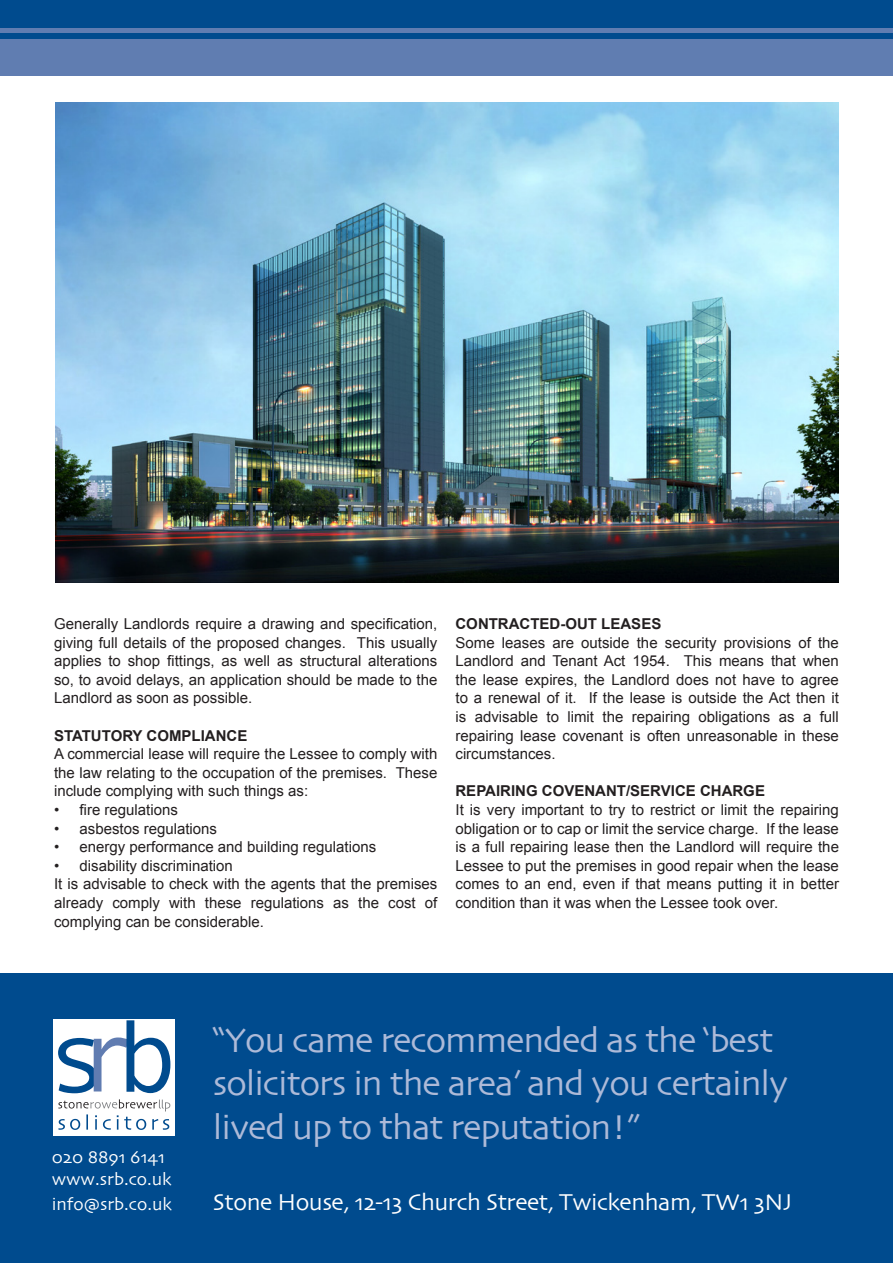
<style>
.page{position:relative;width:893px;height:1263px;background:#fff}
.page>*{position:absolute;margin:0;border:0;box-sizing:border-box;transform-origin:0 0}
.t1{font:36px/43.5px "Skia";letter-spacing:-.03em;color:#adbad8}
.t2{font:24px "Skia";letter-spacing:-.02em;color:#fff}
.t3{font:18px/25.2px "Skia";color:#fff}
.text{font:15px/18.6px "Arial";color:#231f20;text-align:justify}
.text-2{font:700 15px "Arial";color:#231f20}
</style>
<div class="page">
<div style="left:0;top:0;width:893px;height:39px;background:#004b8e"></div>
<div style="left:0;top:28px;width:893px;height:5px;background:#607db1"></div>
<div style="left:0;top:39px;width:893px;height:36px;background:#607db1"></div>
<div style="left:0;top:974px;width:893px;height:289px;background:#004b8e"></div>
<div style="left:54px;top:1019px;width:121px;height:117px;background:#fff"></div>
<svg style="left:58px;top:1020px;width:112px;height:73px"></svg>
<svg style="left:58px;top:1099px;width:112px;height:31px"></svg>
<img style="left:55px;top:102px;width:784px;height:481px">
<p class="text" style="left:54px;top:614px;width:385px">Generally Landlords require a drawing and specification, giving full details of the proposed changes. This usually applies to shop fittings, as well as structural alterations so, to avoid delays, an application should be made to the Landlord as soon as possible.</p>
<p class="text-2" style="left:54px;top:725px;width:195px">STATUTORY COMPLIANCE</p>
<p class="text" style="left:54px;top:745px;width:385px">A commercial lease will require the Lessee to comply with the law relating to the occupation of the premises. These include complying with such things as:</p>
<p class="text" style="left:54px;top:800px;width:125px">• fire regulations</p>
<p class="text" style="left:54px;top:819px;width:165px">• asbestos regulations</p>
<p class="text" style="left:54px;top:838px;width:324px">• energy performance and building regulations</p>
<p class="text" style="left:54px;top:856px;width:180px">• disability discrimination</p>
<p class="text" style="left:54px;top:875px;width:385px">It is advisable to check with the agents that the premises already comply with these regulations as the cost of complying can be considerable.</p>
<p class="text-2" style="left:455px;top:614px;width:207px">CONTRACTED-OUT LEASES</p>
<p class="text" style="left:455px;top:633px;width:385px">Some leases are outside the security provisions of the Landlord and Tenant Act 1954. This means that when the lease expires, the Landlord does not have to agree to a renewal of it. If the lease is outside the Act then it is advisable to limit the repairing obligations as a full repairing lease covenant is often unreasonable in these circumstances.</p>
<p class="text-2" style="left:455px;top:781px;width:311px">REPAIRING COVENANT/SERVICE CHARGE</p>
<p class="text" style="left:455px;top:800px;width:385px">It is very important to try to restrict or limit the repairing obligation or to cap or limit the service charge. If the lease is a full repairing lease then the Landlord will require the Lessee to put the premises in good repair when the lease comes to an end, even if that means putting it in better condition than it was when the Lessee took over.</p>
<p class="t3" style="left:52px;top:1145px;width:115px">020 8891 6141</p>
<p class="t3" style="left:52px;top:1167px;width:122px">www.srb.co.uk info@srb.co.uk</p>
<p class="t1" style="left:213px;top:1020px;width:577px">“You came recommended as the ‘best solicitors in the area’ and you certainly lived up to that reputation!”</p>
<p class="t2" style="left:213px;top:1188px;width:580px">Stone House, 12-13 Church Street, Twickenham, TW1 3NJ</p>
</div>
